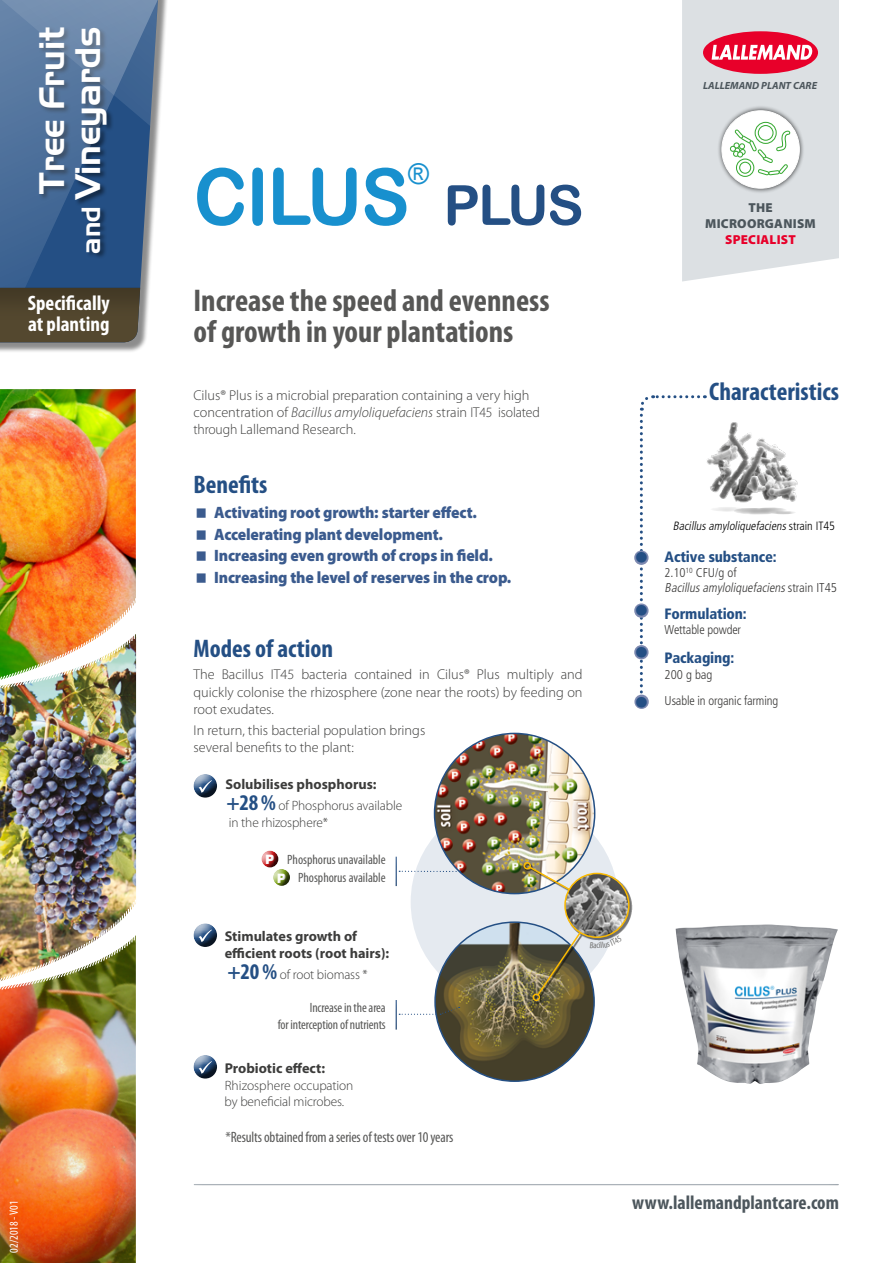
<style>
.page{position:relative;width:893px;height:1263px;background:#fff}
.page>*{position:absolute;margin:0;border:0;box-sizing:border-box;transform-origin:0 0}
.t1{font:78.75px "Arial Rounded MT Bold";letter-spacing:-.02em;color:#1890ce;scale:.93 1}
.t2{font:55.35px "Arial Rounded MT Bold";color:#244f84}
.t3{font:600 45px "Myriad Pro";color:#244f84}
.t4{font:34.5px/36px "Aero";color:#fff;text-align:right}
.t5{font:700 condensed 31.5px/31.5px "Myriad Pro";color:#575756}
.t6{font:28.65px "Arial";color:#1890ce}
.t7{font:700 condensed 25.5px "Myriad Pro";color:#244f84}
.t8{font:700 condensed 21px/21px "Myriad Pro";color:#fff}
.t9{font:700 condensed 19.5px "Myriad Pro";color:#4c565c}
.t10{font:900 16.5px/21.6px "Myriad Pro";letter-spacing:-.01em;color:#3b5b8e;scale:.95 1}
.t11{font:condensed 15px "Myriad Pro";letter-spacing:-.01em;color:#575756}
.t12{font:900 condensed 15px "Frutiger LT Std";letter-spacing:-.01em;color:#244f84}
.t13{font:300 14.25px/17.1px "Myriad Pro";color:#3c3c3b}
.t14{font:700 14.25px/16.5px "Myriad Pro";color:#3c3c3b}
.t15{font:300 13.5px/17.1px "Myriad Pro";letter-spacing:-.01em;color:#3c3c3b}
.t16{font:condensed 13.5px/18.3px "Myriad Pro";letter-spacing:-.01em;color:#575756;text-align:right}
.t17{font:900 13.05px/15.6px "Myriad Pro";letter-spacing:.02em;color:#4c565c;text-align:center}
.t18{font:900 13.05px "Myriad Pro";letter-spacing:.02em;color:#e8002a}
.t19{font:italic 300 condensed 12.75px/15.3px "Frutiger LT Std";color:#3a3938}
.t20{font:300 condensed 12.75px/26px "Frutiger LT Std";letter-spacing:-.01em;color:#3a3938}
.t21{font:italic 300 condensed 12px "Frutiger LT Std";color:#000}
.t22{font:condensed 12px "Myriad Pro";color:#fff}
.t23{font:italic 700 10.35px "Myriad Pro";color:#4c565c}
.s1{font-size:25.65px}
.s2{font-style:italic}
.s3{font-weight:700;font-stretch:condensed;font-size:22.5px;color:#244f84}
.s4{font-family:"Arial";font-weight:900;font-stretch:normal;font-size:13.05px;color:#fff}
.s5{font-style:normal}
</style>
<div class="page">
<div style="left:0;top:0;width:169px;height:353px;background:#000;opacity:.45"></div>
<svg style="left:0;top:126px;width:161px;height:216px;background:#42648e"></svg>
<svg style="left:0;top:0;width:165px;height:126px;background:#5e7b9e"></svg>
<div style="left:0;top:276px;width:158px;height:66px;background:#000;opacity:.22"></div>
<img style="left:435px;top:922px;width:159px;height:159px;border-radius:80px">
<div style="left:192px;top:1176px;width:657px;height:10px;background:#000;opacity:.75"></div>
<svg style="left:682px;top:0;width:157px;height:281px;background:#dfd3d7"></svg>
<div style="left:737px;top:151px;width:6px;height:7px;border:1px solid #3aaa35;border-radius:50%"></div>
<div style="left:738px;top:161px;width:14px;height:14px;background:#fff;border-radius:50%"></div>
<div style="left:736px;top:159px;width:18px;height:18px;border:4px solid #3aaa35;border-radius:50%"></div>
<div style="left:737px;top:160px;width:16px;height:16px;border:2px solid #fff;border-radius:50%"></div>
<img style="left:0;top:389px;width:136px;height:205px">
<img style="left:0;top:695px;width:136px;height:200px">
<img style="left:0;top:996px;width:136px;height:267px">
<img style="left:0;top:895px;width:136px;height:101px">
<img style="left:0;top:594px;width:136px;height:101px">
<div style="left:188px;top:923px;width:39px;height:24px;background:#000;opacity:.75"></div>
<svg style="left:199px;top:929px;width:13px;height:13px"></svg>
<div style="left:188px;top:1055px;width:39px;height:24px;background:#000;opacity:.75"></div>
<svg style="left:199px;top:1061px;width:13px;height:13px"></svg>
<div style="left:188px;top:774px;width:39px;height:24px;background:#000;opacity:.75"></div>
<svg style="left:199px;top:780px;width:13px;height:13px"></svg>
<svg style="left:411px;top:798px;width:208px;height:208px;background:#b4b7b3"></svg>
<div style="left:388px;top:996px;width:80px;height:20px;background:#fff;opacity:.75"></div>
<div style="left:396px;top:1000px;width:74px;height:16px;background:#000;opacity:.75"></div>
<img style="left:434px;top:734px;width:161px;height:159px;border-radius:78px">
<div style="left:261px;top:846px;width:25px;height:28px;background:#000;opacity:.75"></div>
<div style="left:266px;top:862px;width:24px;height:28px;background:#fff;opacity:.75"></div>
<div style="left:273px;top:864px;width:24px;height:29px;background:#000;opacity:.75"></div>
<div style="left:388px;top:860px;width:81px;height:13px;background:#fff;opacity:.75"></div>
<div style="left:396px;top:863px;width:75px;height:10px;background:#000;opacity:.75"></div>
<div style="left:388px;top:849px;width:20px;height:38px;background:#000;opacity:.75"></div>
<div style="left:388px;top:993px;width:20px;height:37px;background:#000;opacity:.75"></div>
<div style="left:525px;top:863px;width:107px;height:140px;background:#000;opacity:.55"></div>
<img style="left:565px;top:874px;width:64px;height:63px">
<div style="left:564px;top:873px;width:66px;height:65px;border:2px solid #fbba00;border-radius:50%"></div>
<svg style="left:528px;top:865px;width:43px;height:26px"></svg>
<div style="left:523px;top:862px;width:8px;height:7px;border:2px solid #fbba00;border-radius:50%"></div>
<svg style="left:536px;top:931px;width:46px;height:66px;background:#7f7a5f"></svg>
<div style="left:533px;top:993px;width:7px;height:8px;border:2px solid #fbba00;border-radius:50%"></div>
<img style="left:675px;top:924px;width:163px;height:160px">
<svg style="left:638px;top:395px;width:67px;height:309px"></svg>
<div style="left:634px;top:645px;width:15px;height:14px;border:4px solid #7e8ab1;border-radius:50%"></div>
<div style="left:634px;top:603px;width:15px;height:15px;border:4px solid #7e8ab1;border-radius:50%"></div>
<div style="left:634px;top:550px;width:15px;height:15px;border:4px solid #7e8ab1;border-radius:50%"></div>
<div style="left:634px;top:695px;width:15px;height:14px;border:4px solid #7e8ab1;border-radius:50%"></div>
<img style="left:707px;top:422px;width:91px;height:81px">
<svg style="left:710px;top:507px;width:35px;height:5px"></svg>
<svg style="left:733px;top:507px;width:53px;height:8px"></svg>
<hr style="left:770px;top:511px;width:26px;height:3px;background:#000;border-radius:50%">
<svg style="left:590px;top:935px;width:32px;height:13px"></svg>
<h3 class="t4" style="left:34px;top:254px;width:228px;rotate:-90deg">Tree Fruit<br><span class="s1">and</span> Vineyards</h3>
<h3 class="t8" style="left:28px;top:292px;width:84px">Specifically at planting</h3>
<p class="t22" style="left:6px;top:1253px;width:54px;rotate:-90deg">02/2018 - V01</p>
<h1 class="t1" style="left:193px;top:150px;width:234px">CILUS</h1>
<h3 class="t6" style="left:408px;top:155px;width:22px">®</h3>
<h2 class="t2" style="left:443px;top:172px;width:142px">PLUS</h2>
<h3 class="t5" style="left:193px;top:284px;width:358px">Increase the speed and evenness of growth in your plantations</h3>
<p class="t13" style="left:193px;top:386px;width:348px">Cilus® Plus is a microbial preparation containing a very high concentration of <span class="s2">Bacillus amyloliquefaciens</span> strain IT45 isolated through Lallemand Research.</p>
<h3 class="t7" style="left:193px;top:469px;width:76px">Benefits</h3>
<p class="t10" style="left:214px;top:501px;width:314px">Activating root growth: starter effect.<br>Accelerating plant development.<br>Increasing even growth of crops in field.<br>Increasing the level of reserves in the crop.</p>
<h3 class="t7" style="left:193px;top:633px;width:141px">Modes of action</h3>
<p class="t13" style="left:193px;top:666px;width:391px;text-align:justify">The Bacillus IT45 bacteria contained in Cilus® Plus multiply and quickly colonise the rhizosphere (zone near the roots) by feeding on root exudates.</p>
<p class="t13" style="left:193px;top:721px;width:233px">In return, this bacterial population brings several benefits to the plant:</p>
<p class="t14" style="left:225px;top:775px;width:153px">Solubilises phosphorus:</p>
<p class="t15" style="left:226px;top:797px;width:177px"><span class="s3">+28 %</span> of Phosphorus available in the rhizosphere*</p>
<p class="t16" style="left:265px;top:850px;width:122px"><span class="s4">P</span> Phosphorus unavailable<br><span class="s4">P</span> Phosphorus available</p>
<p class="t14" style="left:225px;top:928px;width:166px">Stimulates growth of efficient roots (root hairs):</p>
<p class="t15" style="left:228px;top:966px;width:142px"><span class="s3">+20 %</span> of root biomass *</p>
<p class="t16" style="left:278px;top:1000px;width:110px;line-height:16.2px">Increase in the area<br>for interception of nutrients</p>
<p class="t14" style="left:225px;top:1060px;width:102px">Probiotic effect:</p>
<p class="t15" style="left:225px;top:1077px;width:130px;line-height:16.2px">Rhizosphere occupation by beneficial microbes.</p>
<p class="t11" style="left:225px;top:1127px;width:229px">*Results obtained from a series of tests over 10 years</p>
<p class="t23" style="left:703px;top:79px;width:116px">LALLEMAND PLANT CARE</p>
<p class="t17" style="left:705px;top:200px;width:112px">THE<br>MICROORGANISM</p>
<p class="t18" style="left:725px;top:230px;width:72px">SPECIALIST</p>
<h3 class="t7" style="left:709px;top:375px;width:131px">Characteristics</h3>
<h3 class="t3" style="left:634px;top:526px;width:16px">•</h3>
<h3 class="t3" style="left:634px;top:579px;width:16px">•</h3>
<h3 class="t3" style="left:634px;top:620px;width:16px">•</h3>
<h3 class="t3" style="left:634px;top:670px;width:16px">•</h3>
<p class="t21" style="left:673px;top:519px;width:164px">Bacillusamyloliquefaciens<span class="s5">s t ra i n I T 4 5</span></p>
<p class="t12" style="left:665px;top:547px;width:114px">Active substance:</p>
<p class="t19" style="left:665px;top:565px;width:174px"><span class="s5">2.10</span><sup>10</sup> <span class="s5">CFU/g of<br></span>Bacillusamyloliquefaciens<span class="s5">s t ra i n I T 4 5</span></p>
<p class="t12" style="left:665px;top:605px;width:84px">Formulation:</p>
<p class="t20" style="left:665px;top:617px;width:78px">Wettable powder</p>
<p class="t12" style="left:665px;top:649px;width:71px">Packaging:</p>
<p class="t20" style="left:665px;top:662px;width:115px">200 g bag<br>Usable in organic farming</p>
<h3 class="t9" style="left:632px;top:1190px;width:208px">www.lallemandplantcare.com</h3>
</div>
